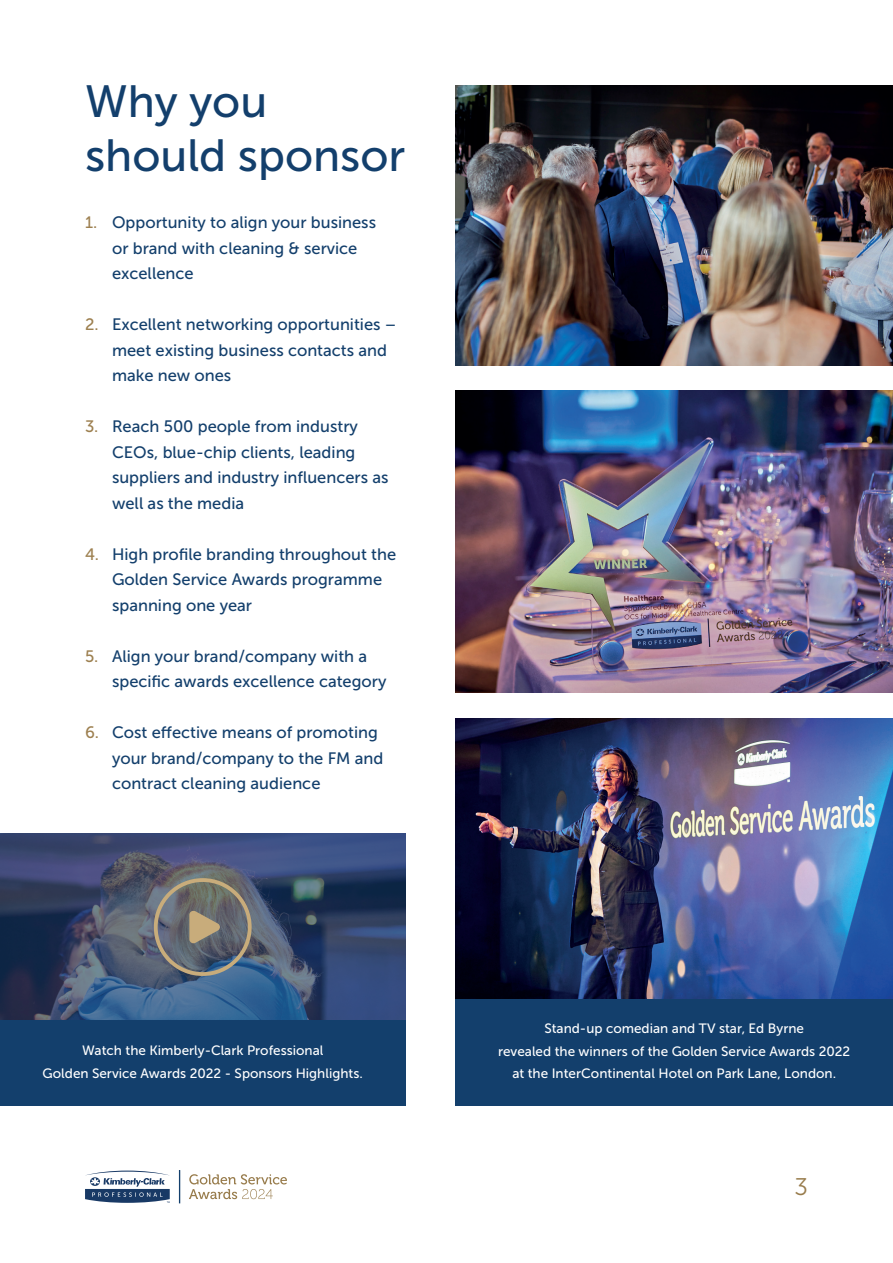
<style>
.page{position:relative;width:893px;height:1263px;background:#fff}
.page>*{position:absolute;margin:0;border:0;box-sizing:border-box;transform-origin:0 0}
.t1{font:45px/54px "Museo Sans 500";color:#133f6c}
.t2{font:24px "Museo Sans 300";color:#987c4c}
.t3{font:16.5px/25.5px "Museo Sans 500";color:#133f6c}
.t4{font:13.5px/22.5px "Museo Sans 500";color:#fff;text-align:center}
.s1{color:#9d8050}
</style>
<div class="page">
<div style="left:455px;top:999px;width:438px;height:107px;background:#133f6c"></div>
<img style="left:455px;top:718px;width:438px;height:281px">
<div style="left:0;top:1020px;width:405px;height:86px;background:#133f6c"></div>
<svg style="left:0;top:833px;width:405px;height:187px;background:#394c70"></svg>
<svg style="left:154px;top:878px;width:98px;height:98px;background:#707273"></svg>
<img style="left:455px;top:391px;width:438px;height:302px">
<img style="left:455px;top:85px;width:438px;height:281px">
<svg style="left:85px;top:1170px;width:85px;height:33px"></svg>
<div style="left:179px;top:1170px;width:1px;height:33px;border:1px solid #133f6c"></div>
<svg style="left:189px;top:1174px;width:98px;height:25px"></svg>
<h1 class="t1" style="left:85px;top:74px;width:322px">Why you should sponsor</h1>
<p class="t3" style="left:112px;top:210px;width:265px;text-indent:-27px"><span class="s1">1.</span> Opportunity to align your business or brand with cleaning &amp; service excellence</p>
<p class="t3" style="left:112px;top:312px;width:286px;text-indent:-27px"><span class="s1">2.</span> Excellent networking opportunities – meet existing business contacts and make new ones</p>
<p class="t3" style="left:112px;top:414px;width:278px;text-indent:-27px"><span class="s1">3.</span> Reach 500 people from industry<br>CEOs, blue-chip clients, leading suppliers and industry influencers as well as the media</p>
<p class="t3" style="left:112px;top:541px;width:286px;text-indent:-27px"><span class="s1">4.</span> High profile branding throughout the<br>Golden Service Awards programme spanning one year</p>
<p class="t3" style="left:112px;top:643px;width:276px;text-indent:-27px"><span class="s1">5.</span> Align your brand/company with a specific awards excellence category</p>
<p class="t3" style="left:112px;top:720px;width:273px;text-indent:-27px"><span class="s1">6.</span> Cost effective means of promoting your brand/company to the FM and contract cleaning audience</p>
<p class="t4" style="left:43px;top:1039px;width:322px">Watch the Kimberly-Clark Professional<br>Golden Service Awards 2022 - Sponsors Highlights.</p>
<p class="t4" style="left:498px;top:1017px;width:354px">Stand-up comedian and TV star, Ed Byrne<br>revealed the winners of the Golden Service Awards 2022 at the InterContinental Hotel on Park Lane, London.</p>
<h2 class="t2" style="left:794px;top:1173px;width:15px">3</h2>
</div>
